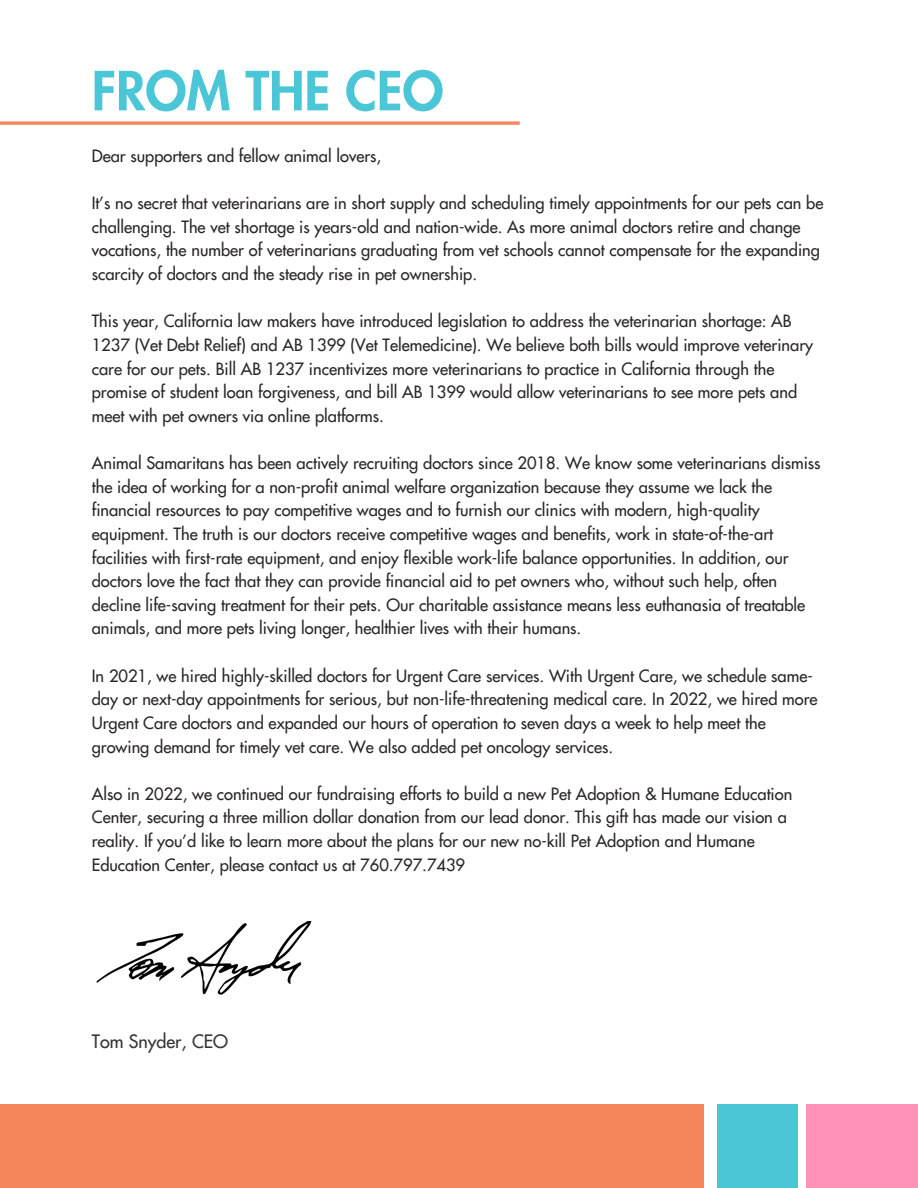
<style>
.page{position:relative;width:918px;height:1188px;background:#fff}
.page>*{position:absolute;margin:0;border:0;box-sizing:border-box;transform-origin:0 0}
.t1{font:800 52.5px "Futura LT";color:#4ac6d7}
.t2{font:18px "Futura LT";color:#353535}
.t3{font:16.5px/23.7px "Futura LT";color:#2a2627}
</style>
<div class="page">
<div style="left:0;top:1104px;width:704px;height:84px;background:#f5855b"></div>
<div style="left:717px;top:1104px;width:81px;height:84px;background:#4ac6d7"></div>
<div style="left:806px;top:1104px;width:112px;height:84px;background:#ff91bb"></div>
<img style="left:96px;top:921px;width:216px;height:74px">
<svg style="left:0;top:121px;width:520px;height:4px;background:#f69774"></svg>
<h1 class="t1" style="left:92px;top:56px;width:353px">FROM THE CEO</h1>
<p class="t3" style="left:92px;top:144px;width:291px">Dear supporters and fellow animal lovers,</p>
<p class="t3" style="left:92px;top:191px;width:733px">It’s no secret that veterinarians are in short supply and scheduling timely appointments for our pets can be challenging. The vet shortage is years-old and nation-wide. As more animal doctors retire and change vocations, the number of veterinarians graduating from vet schools cannot compensate for the expanding scarcity of doctors and the steady rise in pet ownership.</p>
<p class="t3" style="left:92px;top:309px;width:723px">This year, California law makers have introduced legislation to address the veterinarian shortage: AB 1237 (Vet Debt Relief) and AB 1399 (Vet Telemedicine). We believe both bills would improve veterinary care for our pets. Bill AB 1237 incentivizes more veterinarians to practice in California through the promise of student loan forgiveness, and bill AB 1399 would allow veterinarians to see more pets and meet with pet owners via online platforms.</p>
<p class="t3" style="left:92px;top:451px;width:730px">Animal Samaritans has been actively recruiting doctors since 2018. We know some veterinarians dismiss the idea of working for a non-profit animal welfare organization because they assume we lack the financial resources to pay competitive wages and to furnish our clinics with modern, high-quality equipment. The truth is our doctors receive competitive wages and benefits, work in state-of-the-art facilities with first-rate equipment, and enjoy flexible work-life balance opportunities. In addition, our doctors love the fact that they can provide financial aid to pet owners who, without such help, often decline life-saving treatment for their pets. Our charitable assistance means less euthanasia of treatable animals, and more pets living longer, healthier lives with their humans.</p>
<p class="t3" style="left:92px;top:664px;width:727px">In 2021, we hired highly-skilled doctors for Urgent Care services. With Urgent Care, we schedule same&shy;day or next-day appointments for serious, but non-life-threatening medical care. In 2022, we hired more Urgent Care doctors and expanded our hours of operation to seven days a week to help meet the growing demand for timely vet care. We also added pet oncology services.</p>
<p class="t3" style="left:92px;top:782px;width:702px">Also in 2022, we continued our fundraising efforts to build a new Pet Adoption &amp; Humane Education Center, securing a three million dollar donation from our lead donor. This gift has made our vision a reality. If you’d like to learn more about the plans for our new no-kill Pet Adoption and Humane Education Center, please contact us at 760.797.7439</p>
<p class="t2" style="left:92px;top:1030px;width:138px">Tom Snyder, CEO</p>
</div>
